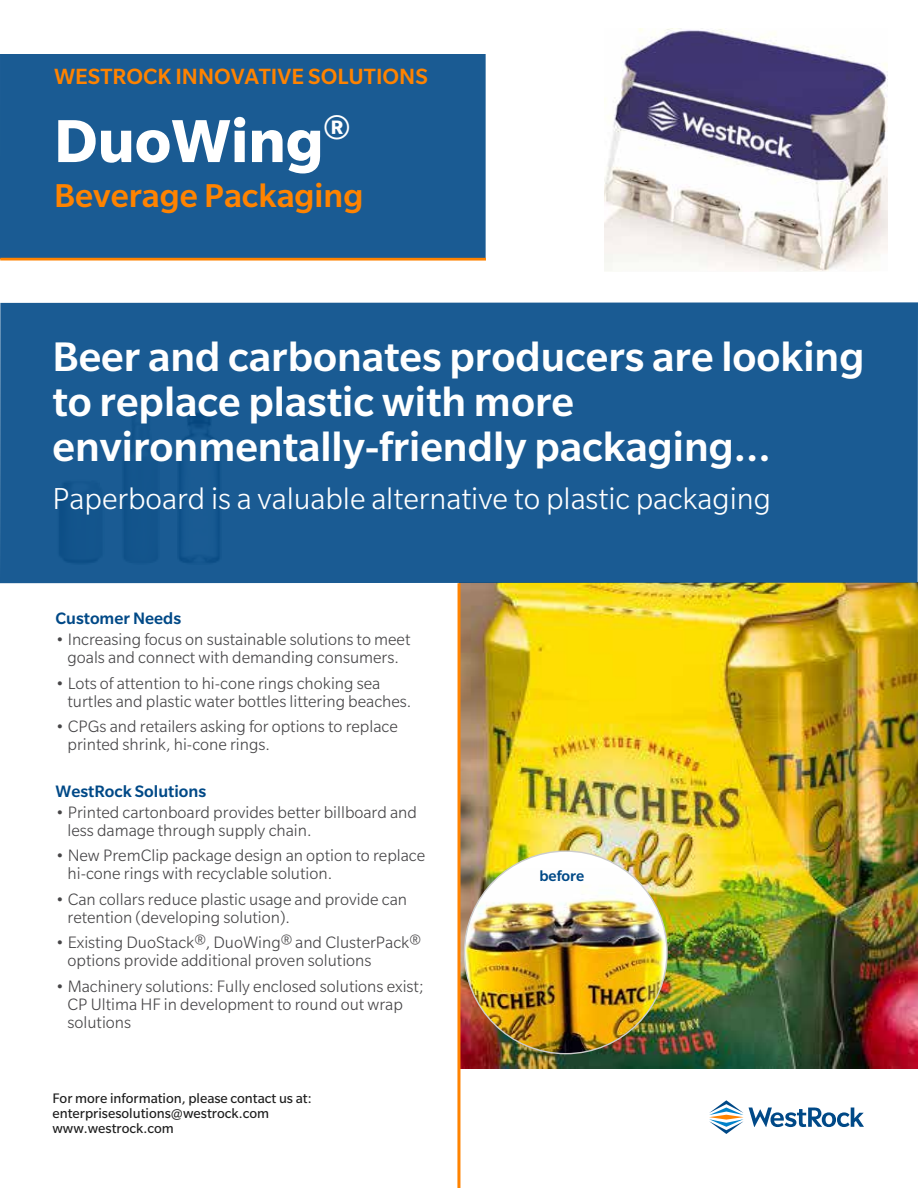
<style>
.page{position:relative;width:918px;height:1188px;background:#fff}
.page>*{position:absolute;margin:0;border:0;box-sizing:border-box;transform-origin:0 0}
.t1{font:700 66px "Slate Pro";color:#fff}
.t2{font:500 45px/45px "Slate Pro";color:#fff}
.t3{font:500 36px "Slate Pro";color:#ff8300}
.t4{font:300 33px "Slate Pro";color:#fff}
.t5{font:500 24px "Slate Pro";color:#ff8300}
.t6{font:300 18px/18px "Slate Pro";color:#464547}
.t7{font:500 18px "Slate Pro";color:#004987}
.t8{font:500 16.35px "Slate Pro";color:#004987}
.t9{font:15px/15px "Slate Pro";color:#1f1f1f}
</style>
<div class="page">
<img style="left:461px;top:583px;width:457px;height:486px">
<div style="left:465px;top:851px;width:202px;height:203px;background:#fff;border-radius:50%"></div>
<img style="left:465px;top:868px;width:202px;height:186px">
<svg style="left:457px;top:583px;width:4px;height:605px;background:#f6932e"></svg>
<img style="left:604px;top:29px;width:284px;height:242px">
<div style="left:0;top:302px;width:918px;height:281px;background:#1a5b93"></div>
<svg style="left:709px;top:1100px;width:155px;height:34px"></svg>
<div style="left:0;top:54px;width:486px;height:205px;background:#1a5b93"></div>
<hr style="left:0;top:258px;width:486px;height:3px;background:#ff8300">
<h3 class="t5" style="left:54px;top:64px;width:375px">WESTROCK INNOVATIVE SOLUTIONS</h3>
<h1 class="t1" style="left:54px;top:105px;width:298px">DuoWing<sup>®</sup></h1>
<h3 class="t3" style="left:54px;top:176px;width:311px">Beverage Packaging</h3>
<h2 class="t2" style="left:52px;top:334px;width:813px">Beer and carbonates producers are looking to replace plastic with more environmentally-friendly packaging...</h2>
<h3 class="t4" style="left:52px;top:482px;width:720px">Paperboard is a valuable alternative to plastic packaging</h3>
<p class="t7" style="left:56px;top:609px;width:127px">Customer Needs</p>
<p class="t6" style="left:56px;top:630px;width:356px;text-align:center">• Increasing focus on sustainable solutions to meet goals and connect with demanding consumers.</p>
<p class="t6" style="left:68px;top:674px;width:345px;text-indent:-12px">• Lots of attention to hi-cone rings choking sea turtles and plastic water bottles littering beaches.</p>
<p class="t6" style="left:68px;top:717px;width:332px;text-indent:-12px">• CPGs and retailers asking for options to replace printed shrink, hi-cone rings.</p>
<p class="t7" style="left:56px;top:781px;width:152px">WestRock Solutions</p>
<p class="t6" style="left:68px;top:803px;width:351px;text-indent:-12px">• Printed cartonboard provides better billboard and less damage through supply chain.</p>
<p class="t6" style="left:68px;top:846px;width:359px;text-indent:-12px">• New PremClip package design an option to replace hi-cone rings with recyclable solution.</p>
<p class="t6" style="left:68px;top:890px;width:341px;text-indent:-12px">• Can collars reduce plastic usage and provide can retention (developing solution).</p>
<p class="t6" style="left:68px;top:933px;width:355px;text-indent:-12px">• Existing DuoStack®, DuoWing® and ClusterPack® options provide additional proven solutions</p>
<p class="t6" style="left:68px;top:977px;width:358px;text-indent:-12px">• Machinery solutions: Fully enclosed solutions exist;<br>CP Ultima HF in development to round out wrap solutions</p>
<p class="t9" style="left:52px;top:1090px;width:261px">For more information, please contact us at: enterprisesolutions@westrock.com www.westrock.com</p>
<p class="t8" style="left:539px;top:867px;width:47px">before</p>
</div>
